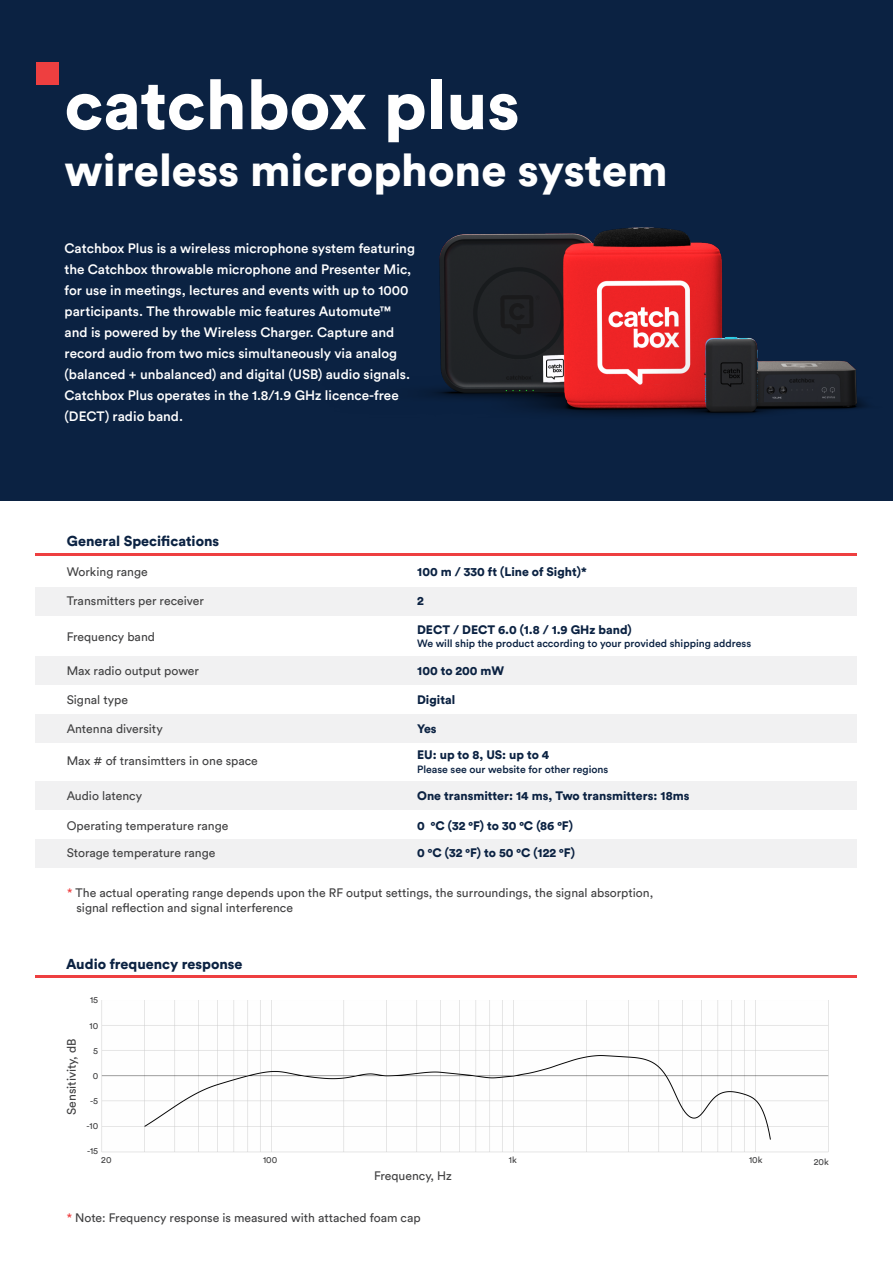
<style>
.page{position:relative;width:893px;height:1263px;background:#fff}
.page>*{position:absolute;margin:0;border:0;box-sizing:border-box;transform-origin:0 0}
.t1{font:900 69px "Circular Std";color:#fff}
.t2{font:900 45px "Circular Std";color:#fff}
.t3{font:900 14.25px "Circular Std";color:#0b2242}
.t4{font:500 13.5px/21px "Circular Std";color:#fff}
.t5{font:12.15px/15px "Circular Std";color:#404041}
.t6{font:900 12.15px "Circular Std";color:#0b2242}
.t7{font:500 10.5px "Circular Std";color:#0b2242}
.t8{font:9px "Circular Std";color:#404041}
.s1{color:#ee3f40}
</style>
<div class="page">
<div style="left:0;top:0;width:893px;height:501px;background:#0b2242"></div>
<div style="left:36px;top:587px;width:821px;height:29px;background:#f1f1f2"></div>
<hr style="left:36px;top:553px;width:821px;height:2px;background:#ee3f40">
<div style="left:36px;top:656px;width:821px;height:29px;background:#f1f1f2"></div>
<div style="left:36px;top:714px;width:821px;height:29px;background:#f1f1f2"></div>
<div style="left:36px;top:839px;width:821px;height:29px;background:#f1f1f2"></div>
<div style="left:36px;top:781px;width:821px;height:29px;background:#f1f1f2"></div>
<img style="left:429px;top:227px;width:437px;height:188px">
<div style="left:37px;top:63px;width:22px;height:22px;background:#ee3f40"></div>
<hr style="left:36px;top:975px;width:821px;height:3px;background:#ee3f40">
<img style="left:101px;top:1000px;width:728px;height:153px">
<h1 class="t1" style="left:65px;top:59px;width:456px">catchbox plus</h1>
<h2 class="t2" style="left:65px;top:140px;width:605px">wireless microphone system</h2>
<p class="t4" style="left:65px;top:238px;width:352px">Catchbox Plus is a wireless microphone system featuring the Catchbox throwable microphone and Presenter Mic, for use in meetings, lectures and events with up to 1000 participants. The throwable mic features Automute™ and is powered by the Wireless Charger. Capture and record audio from two mics simultaneously via analog (balanced + unbalanced) and digital (USB) audio signals.<br>Catchbox Plus operates in the 1.8/1.9 GHz licence-free (DECT) radio band.</p>
<p class="t3" style="left:67px;top:532px;width:154px">General Specifications</p>
<p class="t5" style="left:67px;top:564px;width:83px">Working range</p>
<p class="t6" style="left:417px;top:564px;width:171px">100 m / 330 ft (Line of Sight)*</p>
<p class="t5" style="left:67px;top:593px;width:139px">Transmitters per receiver</p>
<p class="t6" style="left:417px;top:593px;width:8px">2</p>
<p class="t5" style="left:67px;top:629px;width:90px">Frequency band</p>
<p class="t6" style="left:417px;top:621px;width:216px">DECT / DECT 6.0 (1.8 / 1.9 GHz band)</p>
<p class="t7" style="left:417px;top:637px;width:336px">We will ship the product according to your provided shipping address</p>
<p class="t5" style="left:67px;top:663px;width:134px">Max radio output power</p>
<p class="t6" style="left:417px;top:663px;width:89px">100 to 200 mW</p>
<p class="t5" style="left:67px;top:692px;width:63px">Signal type</p>
<p class="t6" style="left:417px;top:691px;width:40px">Digital</p>
<p class="t5" style="left:67px;top:721px;width:98px">Antenna diversity</p>
<p class="t6" style="left:417px;top:720px;width:21px">Yes</p>
<p class="t5" style="left:67px;top:753px;width:193px">Max # of transimtters in one space</p>
<p class="t6" style="left:417px;top:747px;width:134px">EU: up to 8, US: up to 4</p>
<p class="t7" style="left:417px;top:763px;width:193px">Please see our website for other regions</p>
<p class="t5" style="left:67px;top:788px;width:77px">Audio latency</p>
<p class="t6" style="left:417px;top:788px;width:274px">One transmitter: 14 ms, Two transmitters: 18ms</p>
<p class="t5" style="left:67px;top:818px;width:163px">Operating temperature range</p>
<p class="t6" style="left:417px;top:817px;width:157px">0 °C (32 °F) to 30 °C (86 °F)</p>
<p class="t5" style="left:67px;top:845px;width:150px">Storage temperature range</p>
<p class="t6" style="left:417px;top:845px;width:159px">0 °C (32 °F) to 50 °C (122 °F)</p>
<p class="t5" style="left:76px;top:885px;width:578px;text-indent:-9px"><span class="s1">*</span> The actual operating range depends upon the RF output settings, the surroundings, the signal absorption, signal reflection and signal interference</p>
<p class="t3" style="left:66px;top:954px;width:178px">Audio frequency response</p>
<p class="t8" style="left:90px;top:994px;width:10px">15</p>
<p class="t5" style="left:64px;top:1115px;width:78px;rotate:-90deg">Sensitivity, dB</p>
<p class="t8" style="left:89px;top:1020px;width:10px">10</p>
<p class="t8" style="left:93px;top:1045px;width:6px">5</p>
<p class="t8" style="left:93px;top:1070px;width:7px">0</p>
<p class="t8" style="left:90px;top:1095px;width:10px">-5</p>
<p class="t8" style="left:86px;top:1120px;width:13px">-10</p>
<p class="t8" style="left:87px;top:1146px;width:13px">-15</p>
<p class="t8" style="left:101px;top:1155px;width:12px">20</p>
<p class="t8" style="left:263px;top:1155px;width:16px">100</p>
<p class="t8" style="left:509px;top:1155px;width:9px">1k</p>
<p class="t8" style="left:749px;top:1155px;width:15px">10k</p>
<p class="t5" style="left:374px;top:1168px;width:79px">Frequency, Hz</p>
<p class="t5" style="left:67px;top:1210px;width:355px"><span class="s1">*</span> Note: Frequency response is measured with attached foam cap</p>
<p class="t8" style="left:814px;top:1156px;width:17px">20k</p>
</div>
